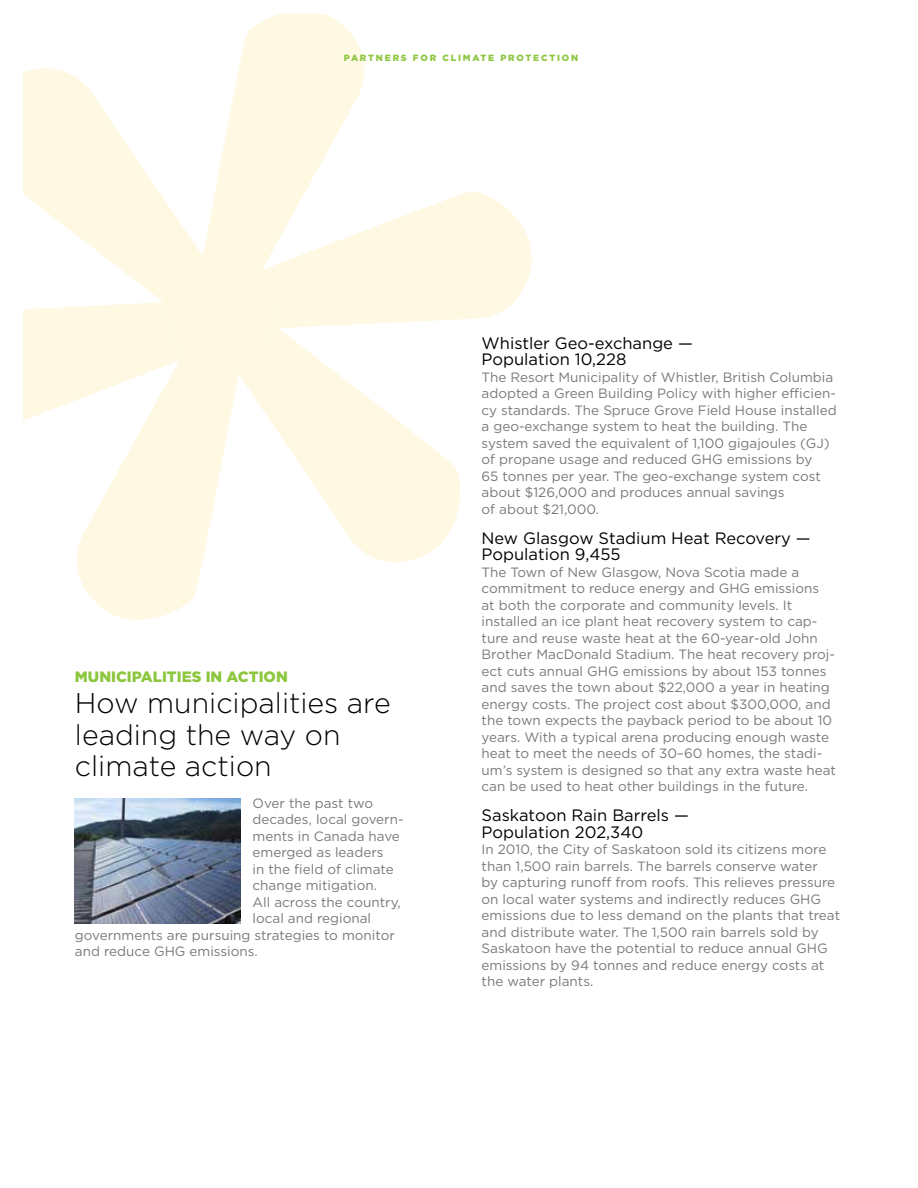
<style>
.page{position:relative;width:918px;height:1188px;background:#fff}
.page>*{position:absolute;margin:0;border:0;box-sizing:border-box;transform-origin:0 0}
.t1{font:300 28.5px/31.5px "Gotham";color:#000}
.t2{font:16.5px/16.5px "Gotham";color:#000}
.t3{font:900 15px "Gotham";color:#8dc63f}
.t4{font:13.5px/16.5px "Gotham";color:#79797c}
.t5{font:900 9px "Gotham";letter-spacing:.2em;color:#8dc63f}
</style>
<div class="page">
<svg style="left:242px;top:329px;width:218px;height:233px"></svg>
<svg style="left:204px;top:14px;width:328px;height:314px"></svg>
<svg style="left:23px;top:68px;width:177px;height:233px;fill:#fff8e2"></svg>
<svg style="left:23px;top:302px;width:215px;height:318px;fill:#fff8e2"></svg>
<div style="left:162px;top:253px;width:117px;height:125px;background:#fff8e2"></div>
<img style="left:75px;top:798px;width:166px;height:126px">
<p class="t5" style="left:344px;top:53px;width:236px">PARTNERS FOR CLIMATE PROTECTION</p>
<p class="t3" style="left:75px;top:668px;width:214px">MUNICIPALITIES IN ACTION</p>
<h1 class="t1" style="left:75px;top:687px;width:317px">How municipalities are leading the way on climate action</h1>
<p class="t4" style="left:253px;top:794px;width:122px">Over the past two</p>
<p class="t4" style="left:253px;top:811px;width:152px">decades, local govern-</p>
<p class="t4" style="left:253px;top:827px;width:149px">ments in Canada have</p>
<p class="t4" style="left:253px;top:844px;width:133px">emerged as leaders</p>
<p class="t4" style="left:253px;top:860px;width:143px">in the field of climate</p>
<p class="t4" style="left:253px;top:877px;width:126px">change mitigation.</p>
<p class="t4" style="left:253px;top:893px;width:150px">All across the country,</p>
<p class="t4" style="left:253px;top:910px;width:120px">local and regional</p>
<p class="t4" style="left:75px;top:926px;width:321px">governments are pursuing strategies to monitor</p>
<p class="t4" style="left:75px;top:943px;width:184px">and reduce GHG emissions.</p>
<p class="t2" style="left:482px;top:334px;width:213px">Whistler Geo-exchange —<br>Population 10,228</p>
<p class="t4" style="left:482px;top:368px;width:357px">The Resort Municipality of Whistler, British Columbia adopted a Green Building Policy with higher efficien&shy;cy standards. The Spruce Grove Field House installed a geo-exchange system to heat the building. The system saved the equivalent of 1,100 gigajoules (GJ) of propane usage and reduced GHG emissions by<br>65 tonnes per year. The geo-exchange system cost about $126,000 and produces annual savings<br>of about $21,000.</p>
<p class="t2" style="left:482px;top:529px;width:331px">New Glasgow Stadium Heat Recovery —<br>Population 9,455</p>
<p class="t4" style="left:482px;top:563px;width:356px">The Town of New Glasgow, Nova Scotia made a commitment to reduce energy and GHG emissions<br>at both the corporate and community levels. It installed an ice plant heat recovery system to cap&shy;ture and reuse waste heat at the 60-year-old John Brother MacDonald Stadium. The heat recovery proj&shy;ect cuts annual GHG emissions by about 153 tonnes and saves the town about $22,000 a year in heating energy costs. The project cost about $300,000, and the town expects the payback period to be about 10 years. With a typical arena producing enough waste heat to meet the needs of 30–60 homes, the stadi&shy;um’s system is designed so that any extra waste heat can be used to heat other buildings in the future.</p>
<p class="t2" style="left:482px;top:807px;width:209px">Saskatoon Rain Barrels —<br>Population 202,340</p>
<p class="t4" style="left:482px;top:841px;width:360px">In 2010, the City of Saskatoon sold its citizens more than 1,500 rain barrels. The barrels conserve water<br>by capturing runoff from roofs. This relieves pressure on local water systems and indirectly reduces GHG emissions due to less demand on the plants that treat and distribute water. The 1,500 rain barrels sold by Saskatoon have the potential to reduce annual GHG emissions by 94 tonnes and reduce energy costs at the water plants.</p>
</div>
